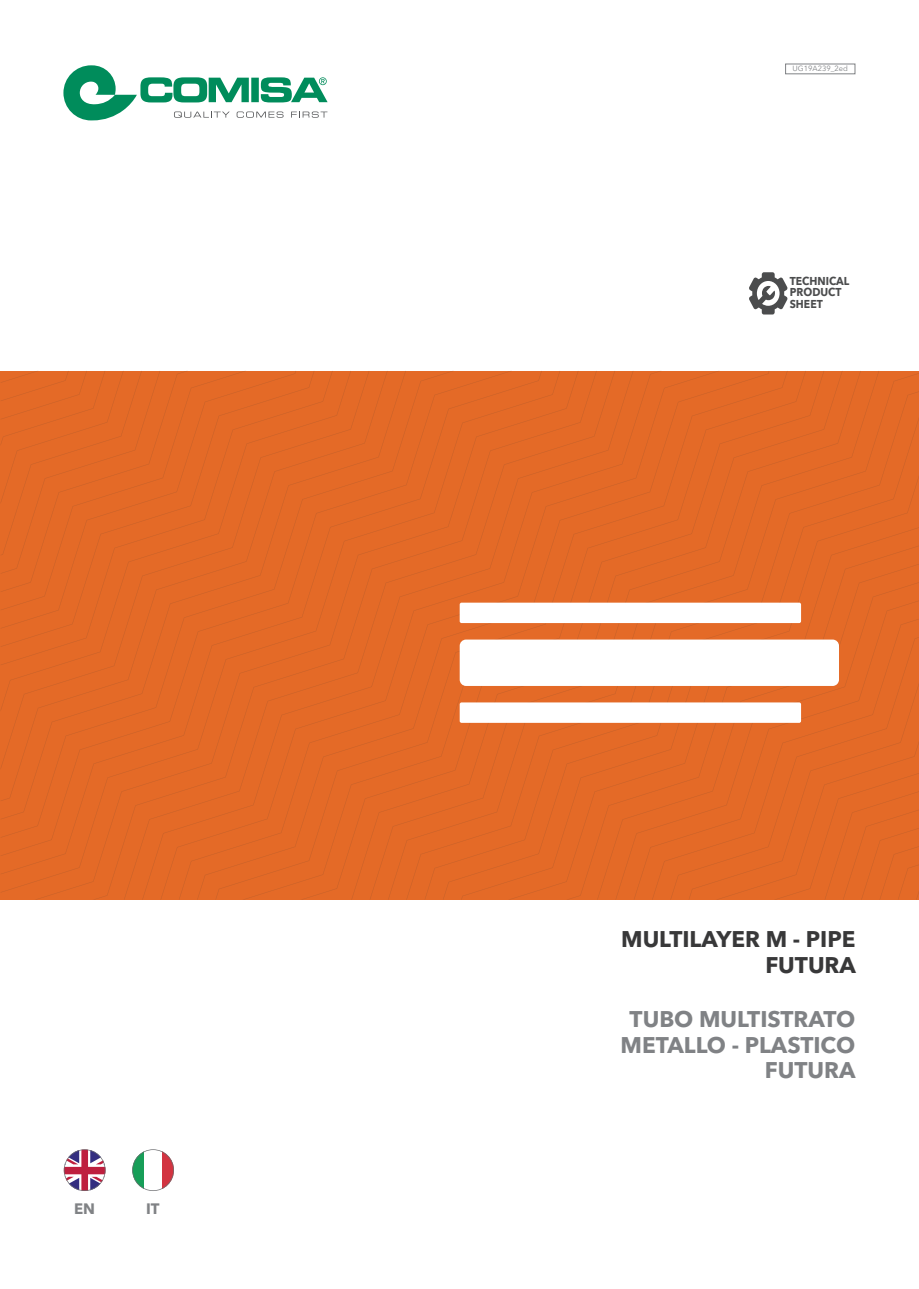
<style>
.page{position:relative;width:919px;height:1289px;background:#fff}
.page>*{position:absolute;margin:0;border:0;box-sizing:border-box;transform-origin:0 0}
.t1{font:700 22.5px "Avenir Next LT Pro";color:#808285}
.t2{font:700 22.5px "Avenir Next LT Pro";color:#383839}
.t3{font:700 15px "Avenir Next LT Pro";color:#808285}
.t4{font:700 11.4px/11.4px "Avenir Next";color:#4b4c4d;scale:.91 1}
.t5{font:7.5px "Avenir Next LT Pro";color:#808285}
</style>
<div class="page">
<svg style="left:749px;top:272px;width:38px;height:42px"></svg>
<svg style="left:63px;top:65px;width:264px;height:55px"></svg>
<div style="left:785px;top:64px;width:70px;height:10px;border:1px solid #808285"></div>
<div style="left:879px;top:373px;width:39px;height:526px;background:#e46a27"></div>
<div style="left:860px;top:371px;width:19px;height:528px;background:#e46a27"></div>
<div style="left:842px;top:371px;width:18px;height:528px;background:#e46a27"></div>
<div style="left:824px;top:371px;width:18px;height:528px;background:#e46a27"></div>
<div style="left:805px;top:371px;width:19px;height:528px;background:#e46a27"></div>
<div style="left:787px;top:371px;width:18px;height:528px;background:#e46a27"></div>
<div style="left:769px;top:371px;width:18px;height:528px;background:#e46a27"></div>
<div style="left:719px;top:371px;width:50px;height:528px;background:#e46a27"></div>
<div style="left:661px;top:371px;width:58px;height:528px;background:#e46a27"></div>
<div style="left:633px;top:371px;width:28px;height:528px;background:#e46a27"></div>
<div style="left:615px;top:371px;width:18px;height:528px;background:#e46a27"></div>
<div style="left:596px;top:371px;width:19px;height:528px;background:#e46a27"></div>
<div style="left:578px;top:371px;width:18px;height:528px;background:#e46a27"></div>
<div style="left:35px;top:371px;width:543px;height:528px;background:#e46a27"></div>
<div style="left:1px;top:371px;width:559px;height:521px;background:#e46a27"></div>
<div style="left:1px;top:371px;width:541px;height:503px;background:#e46a27"></div>
<div style="left:1px;top:371px;width:511px;height:485px;background:#e46a27"></div>
<div style="left:1px;top:371px;width:453px;height:466px;background:#e46a27"></div>
<div style="left:1px;top:371px;width:405px;height:448px;background:#e46a27"></div>
<div style="left:1px;top:371px;width:386px;height:430px;background:#e46a27"></div>
<div style="left:1px;top:371px;width:368px;height:399px;background:#e46a27"></div>
<div style="left:1px;top:371px;width:350px;height:340px;background:#e46a27"></div>
<div style="left:1px;top:371px;width:332px;height:294px;background:#e46a27"></div>
<div style="left:1px;top:371px;width:313px;height:276px;background:#e46a27"></div>
<div style="left:1px;top:371px;width:295px;height:257px;background:#e46a27"></div>
<div style="left:1px;top:371px;width:245px;height:239px;background:#e46a27"></div>
<div style="left:1px;top:371px;width:187px;height:221px;background:#e46a27"></div>
<div style="left:459px;top:639px;width:379px;height:47px;background:#fff;border-radius:6px"></div>
<div style="left:459px;top:602px;width:342px;height:21px;background:#fff;border-radius:2px"></div>
<div style="left:459px;top:702px;width:342px;height:20px;background:#fff;border-radius:2px"></div>
<svg style="left:132px;top:1149px;width:42px;height:41px"></svg>
<svg style="left:64px;top:1149px;width:41px;height:41px"></svg>
<p class="t3" style="left:74px;top:1199px;width:22px">EN</p>
<p class="t3" style="left:146px;top:1199px;width:15px">IT</p>
<p class="t5" style="left:792px;top:64px;width:57px">UG19A239_2ed</p>
<p class="t4" style="left:789px;top:275px;width:67px">TECHNICAL<br>PRODUCT<br>SHEET</p>
<p class="t2" style="left:621px;top:925px;width:236px">MULTILAYER M - PIPE</p>
<p class="t2" style="left:765px;top:951px;width:92px">FUTURA</p>
<p class="t1" style="left:629px;top:1005px;width:227px">TUBO MULTISTRATO</p>
<p class="t1" style="left:620px;top:1031px;width:236px">METALLO - PLASTICO</p>
<p class="t1" style="left:764px;top:1056px;width:92px">FUTURA</p>
</div>
